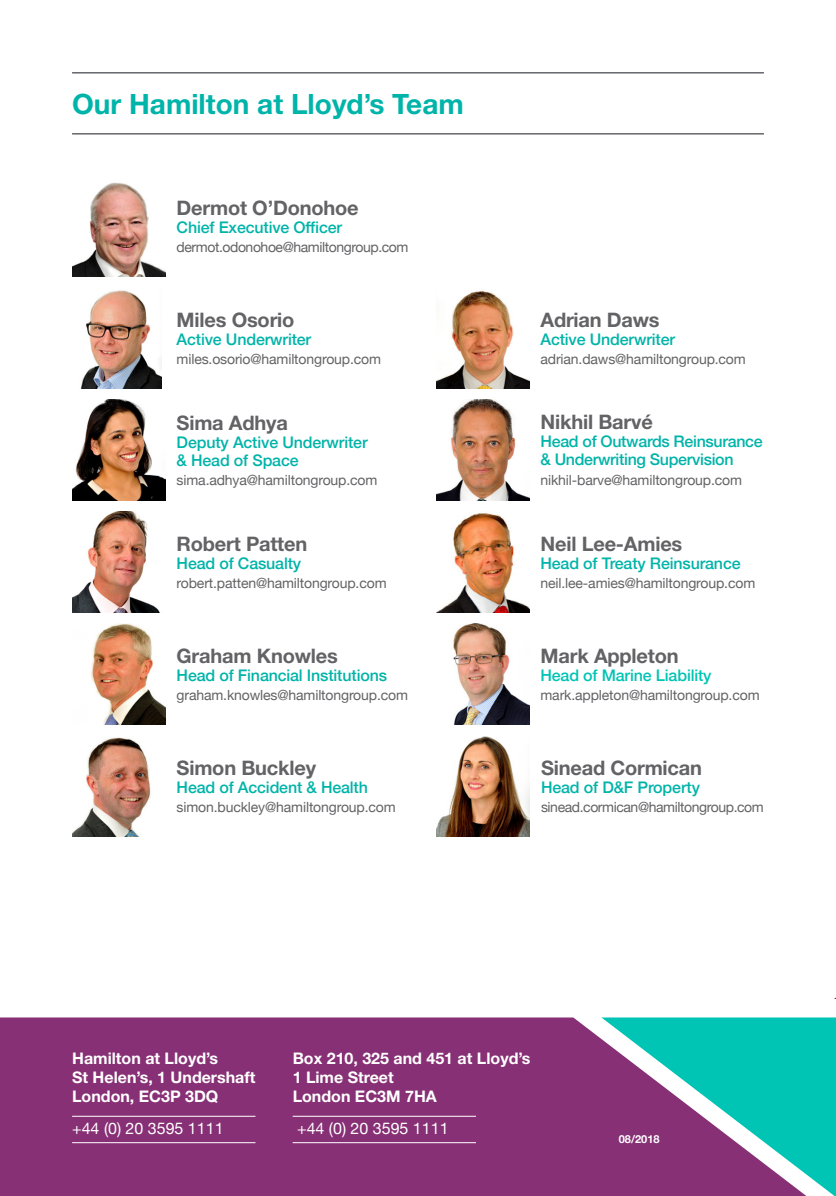
<style>
.page{position:relative;width:836px;height:1196px;background:#fff}
.page>*{position:absolute;margin:0;border:0;box-sizing:border-box;transform-origin:0 0}
.BODY{font:700 28px "Helvetica Neue LT Std";color:#00b4a9}
.NAME{font:700 20px "Helvetica Neue LT Std";letter-spacing:-.01em;color:#636366}
.EMAIL{font:500 16px/18px "Helvetica Neue";letter-spacing:-.01em;color:#00b4a9}
.t1{font:700 16px "Helvetica Neue LT Std";color:#fff}
.t2{font:16px "Helvetica Neue";color:#fff}
.t3{font:500 16px "Helvetica Neue";letter-spacing:-.01em;color:#00c4b4}
.EMAIL-2{font:14px "Helvetica Neue";letter-spacing:-.01em;color:#636366}
.EMAIL-3{font:14px "Helvetica Neue";letter-spacing:-.03em;color:#636366}
.t4{font:700 11px "Helvetica Neue";color:#fff}
</style>
<div class="page">
<div style="left:0;top:1017px;width:601px;height:178px;background:#873075"></div>
<svg style="left:601px;top:1017px;width:234px;height:178px;background:#5191a4"></svg>
<img style="left:437px;top:513px;width:92px;height:99px">
<img style="left:72px;top:182px;width:93px;height:94px">
<img style="left:453px;top:623px;width:76px;height:101px">
<img style="left:436px;top:291px;width:93px;height:97px">
<img style="left:72px;top:737px;width:79px;height:99px">
<img style="left:91px;top:623px;width:74px;height:101px">
<img style="left:72px;top:511px;width:88px;height:101px">
<img style="left:72px;top:399px;width:93px;height:101px">
<hr style="left:72px;top:72px;width:691px;height:1px;background:#63656a">
<hr style="left:72px;top:133px;width:691px;height:1px;background:#63656a">
<img style="left:80px;top:290px;width:81px;height:98px">
<img style="left:436px;top:736px;width:93px;height:100px">
<hr style="left:72px;top:1115px;width:183px;height:1px;background:#fff">
<hr style="left:292px;top:1115px;width:184px;height:1px;background:#fff">
<hr style="left:72px;top:1141px;width:183px;height:1px;background:#fff">
<hr style="left:292px;top:1141px;width:184px;height:1px;background:#fff">
<img style="left:436px;top:399px;width:93px;height:101px">
<p class="BODY" style="left:72px;top:87px;width:393px">Our Hamilton at Lloyd’s Team</p>
<p class="NAME" style="left:176px;top:195px;width:183px">Dermot O’Donohoe</p>
<p class="EMAIL" style="left:176px;top:217px;width:167px">Chief Executive Officer</p>
<p class="EMAIL-3" style="left:176px;top:237px;width:233px">dermot.odonohoe@hamiltongroup.com</p>
<p class="NAME" style="left:176px;top:307px;width:119px">Miles Osorio</p>
<p class="EMAIL" style="left:176px;top:329px;width:136px">Active Underwriter</p>
<p class="EMAIL-2" style="left:176px;top:348px;width:206px">miles.osorio@hamiltongroup.com</p>
<p class="NAME" style="left:176px;top:410px;width:113px">Sima Adhya</p>
<p class="EMAIL" style="left:176px;top:431px;width:192px">Deputy Active Underwriter &amp; Head of Space</p>
<p class="EMAIL-2" style="left:176px;top:469px;width:202px">sima.adhya@hamiltongroup.com</p>
<p class="NAME" style="left:176px;top:531px;width:132px">Robert Patten</p>
<p class="EMAIL" style="left:176px;top:552px;width:126px">Head of Casualty</p>
<p class="EMAIL-2" style="left:176px;top:572px;width:211px">robert.patten@hamiltongroup.com</p>
<p class="NAME" style="left:176px;top:643px;width:163px">Graham Knowles</p>
<p class="EMAIL" style="left:176px;top:664px;width:212px">Head of Financial Institutions</p>
<p class="EMAIL-2" style="left:176px;top:684px;width:233px">graham.knowles@hamiltongroup.com</p>
<p class="NAME" style="left:176px;top:755px;width:141px">Simon Buckley</p>
<p class="EMAIL" style="left:176px;top:776px;width:193px">Head of Accident &amp; Health</p>
<p class="EMAIL-2" style="left:176px;top:796px;width:220px">simon.buckley@hamiltongroup.com</p>
<p class="NAME" style="left:540px;top:307px;width:121px">Adrian Daws</p>
<p class="EMAIL" style="left:540px;top:329px;width:136px">Active Underwriter</p>
<p class="EMAIL-2" style="left:540px;top:348px;width:207px">adrian.daws@hamiltongroup.com</p>
<p class="NAME" style="left:540px;top:409px;width:114px">Nikhil Barvé</p>
<p class="EMAIL" style="left:540px;top:431px;width:223px">Head of Outwards Reinsurance &amp; Underwriting Supervision</p>
<p class="EMAIL-2" style="left:540px;top:470px;width:203px">nikhil-barve@hamiltongroup.com</p>
<p class="NAME" style="left:540px;top:531px;width:143px">Neil Lee-Amies</p>
<p class="EMAIL" style="left:540px;top:552px;width:201px">Head of Treaty Reinsurance</p>
<p class="EMAIL-2" style="left:540px;top:572px;width:216px">neil.lee-amies@hamiltongroup.com</p>
<p class="NAME" style="left:540px;top:643px;width:139px">Mark Appleton</p>
<p class="t3" style="left:540px;top:662px;width:172px">Head of Marine Liability</p>
<p class="EMAIL-2" style="left:540px;top:684px;width:220px">mark.appleton@hamiltongroup.com</p>
<p class="NAME" style="left:541px;top:755px;width:162px">Sinead Cormican</p>
<p class="EMAIL" style="left:541px;top:776px;width:160px">Head of D&amp;F Property</p>
<p class="EMAIL-3" style="left:541px;top:796px;width:224px">sinead.cormican@hamiltongroup.com</p>
<p class="t1" style="left:72px;top:1047px;width:147px">Hamilton at Lloyd’s</p>
<p class="t1" style="left:72px;top:1067px;width:185px">St Helen’s, 1 Undershaft</p>
<p class="t1" style="left:72px;top:1086px;width:148px">London, EC3P 3DQ</p>
<p class="t2" style="left:72px;top:1116px;width:153px">+44 (0) 20 3595 1111</p>
<p class="t1" style="left:292px;top:1047px;width:239px">Box 210, 325 and 451 at Lloyd’s</p>
<p class="t1" style="left:292px;top:1067px;width:103px">1 Lime Street</p>
<p class="t1" style="left:292px;top:1086px;width:146px">London EC3M 7HA</p>
<p class="t2" style="left:297px;top:1116px;width:153px">+44 (0) 20 3595 1111</p>
<p class="t4" style="left:618px;top:1130px;width:42px">08/2018</p>
</div>
